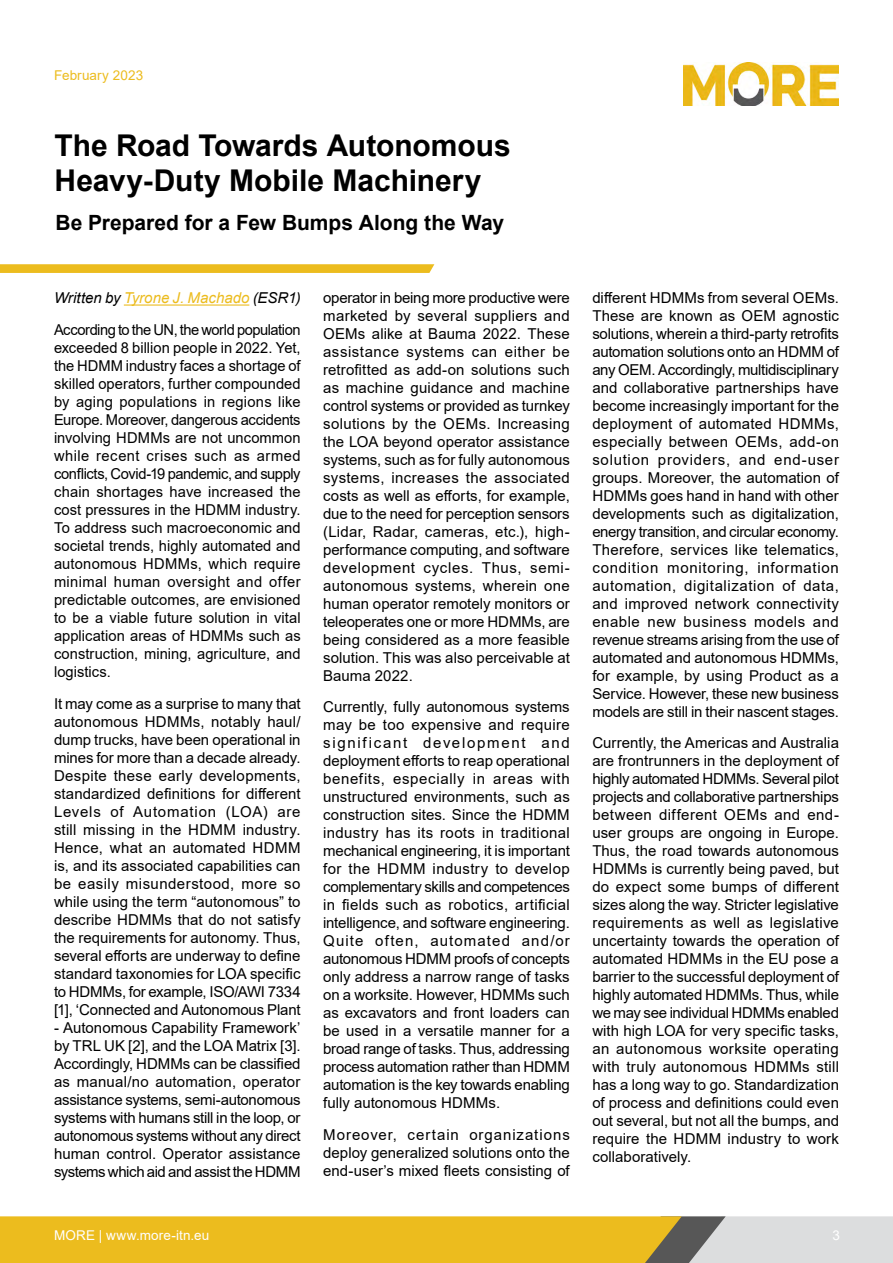
<style>
.page{position:relative;width:893px;height:1263px;background:#fff}
.page>*{position:absolute;margin:0;border:0;box-sizing:border-box;transform-origin:0 0}
.t1{font:700 30px/34.5px "Arial";color:#000}
.t2{font:700 21px "Arial";color:#000}
.t3{font:15px/18px "Arial";color:#000;text-align:justify}
.t4{font:15px/31.5px "Arial";letter-spacing:-.03em;color:#000}
.t5{font:13.5px "Arial";letter-spacing:.01em;color:#fff}
.t6{font:13.5px "Arial";letter-spacing:.01em;color:#ecbc1e}
.s1{font-style:italic}
.s2{font-style:italic;color:#ecbc1e}
</style>
<div class="page">
<svg style="left:0;top:1216px;width:893px;height:47px;background:#e1be4a"></svg>
<img style="left:684px;top:62px;width:155px;height:44px">
<hr style="left:124px;top:304px;width:125px;height:2px;background:#ecbc1e">
<svg style="left:0;top:264px;width:434px;height:9px;background:#ecbe26"></svg>
<p class="t6" style="left:54px;top:66px;width:91px">February 2023</p>
<h1 class="t1" style="left:55px;top:129px;width:458px">The Road Towards Autonomous<br>Heavy-Duty Mobile Machinery</h1>
<h2 class="t2" style="left:55px;top:208px;width:450px">Be Prepared for a Few Bumps Along the Way</h2>
<p class="t4" style="left:54px;top:282px;width:248px"><span class="s1">Written by</span> <span class="s2">Tyrone J. Machado</span> <span class="s1">(ESR1)<br></span>According to the UN, the world population</p>
<p class="t3" style="left:54px;top:339px;width:248px">exceeded 8 billion people in 2022. Yet, the HDMM industry faces a shortage of skilled operators, further compounded by aging populations in regions like Europe. Moreover, dangerous accidents involving HDMMs are not uncommon while recent crises such as armed conflicts, Covid-19 pandemic, and supply chain shortages have increased the cost pressures in the HDMM industry.<br>To address such macroeconomic and societal trends, highly automated and autonomous HDMMs, which require minimal human oversight and offer predictable outcomes, are envisioned to be a viable future solution in vital application areas of HDMMs such as construction, mining, agriculture, and logistics.</p>
<p class="t3" style="left:54px;top:694px;width:248px">It may come as a surprise to many that autonomous HDMMs, notably haul/ dump trucks, have been operational in mines for more than a decade already.<br>Despite these early developments, standardized definitions for different Levels of Automation (LOA) are still missing in the HDMM industry.<br>Hence, what an automated HDMM is, and its associated capabilities can be easily misunderstood, more so while using the term “autonomous” to describe HDMMs that do not satisfy the requirements for autonomy. Thus, several efforts are underway to define standard taxonomies for LOA specific to HDMMs, for example, ISO/AWI 7334 [1], ‘Connected and Autonomous Plant</p>
<p class="t3" style="left:54px;top:1018px;width:248px">- Autonomous Capability Framework’ by TRL UK [2], and the LOA Matrix [3].<br>Accordingly, HDMMs can be classified as manual/no automation, operator assistance systems, semi-autonomous systems with humans still in the loop, or autonomous systems without any direct human control. Operator assistance systems which aid and assist the HDMM</p>
<p class="t3" style="left:323px;top:288px;width:248px">operator in being more productive were marketed by several suppliers and OEMs alike at Bauma 2022. These assistance systems can either be retrofitted as add-on solutions such as machine guidance and machine control systems or provided as turnkey solutions by the OEMs. Increasing the LOA beyond operator assistance systems, such as for fully autonomous systems, increases the associated costs as well as efforts, for example, due to the need for perception sensors (Lidar, Radar, cameras, etc.), high&shy;performance computing, and software development cycles. Thus, semi&shy;autonomous systems, wherein one human operator remotely monitors or teleoperates one or more HDMMs, are being considered as a more feasible solution. This was also perceivable at Bauma 2022.</p>
<p class="t3" style="left:323px;top:698px;width:248px">Currently, fully autonomous systems may be too expensive and require significant development and deployment efforts to reap operational benefits, especially in areas with unstructured environments, such as construction sites. Since the HDMM industry has its roots in traditional mechanical engineering, it is important for the HDMM industry to develop complementary skills and competences in fields such as robotics, artificial intelligence, and software engineering.<br>Quite often, automated and/or autonomous HDMM proofs of concepts only address a narrow range of tasks on a worksite. However, HDMMs such as excavators and front loaders can be used in a versatile manner for a broad range of tasks. Thus, addressing process automation rather than HDMM automation is the key towards enabling fully autonomous HDMMs.</p>
<p class="t3" style="left:323px;top:1125px;width:248px">Moreover, certain organizations deploy generalized solutions onto the end-user’s mixed fleets consisting of</p>
<p class="t3" style="left:592px;top:288px;width:248px">different HDMMs from several OEMs.<br>These are known as OEM agnostic solutions, wherein a third-party retrofits automation solutions onto an HDMM of any OEM. Accordingly, multidisciplinary and collaborative partnerships have become increasingly important for the deployment of automated HDMMs, especially between OEMs, add-on solution providers, and end-user groups. Moreover, the automation of HDMMs goes hand in hand with other developments such as digitalization, energy transition, and circular economy.<br>Therefore, services like telematics, condition monitoring, information automation, digitalization of data, and improved network connectivity enable new business models and revenue streams arising from the use of automated and autonomous HDMMs, for example, by using Product as a Service. However, these new business models are still in their nascent stages.</p>
<p class="t3" style="left:592px;top:734px;width:248px">Currently, the Americas and Australia are frontrunners in the deployment of highly automated HDMMs. Several pilot projects and collaborative partnerships between different OEMs and end&shy;user groups are ongoing in Europe.<br>Thus, the road towards autonomous HDMMs is currently being paved, but do expect some bumps of different sizes along the way. Stricter legislative requirements as well as legislative uncertainty towards the operation of automated HDMMs in the EU pose a barrier to the successful deployment of highly automated HDMMs. Thus, while we may see individual HDMMs enabled with high LOA for very specific tasks, an autonomous worksite operating with truly autonomous HDMMs still has a long way to go. Standardization of process and definitions could even out several, but not all the bumps, and require the HDMM industry to work collaboratively.</p>
<p class="t5" style="left:54px;top:1226px;width:157px">MORE | www.more-itn.eu</p>
<p class="t5" style="left:832px;top:1226px;width:9px">3</p>
</div>
